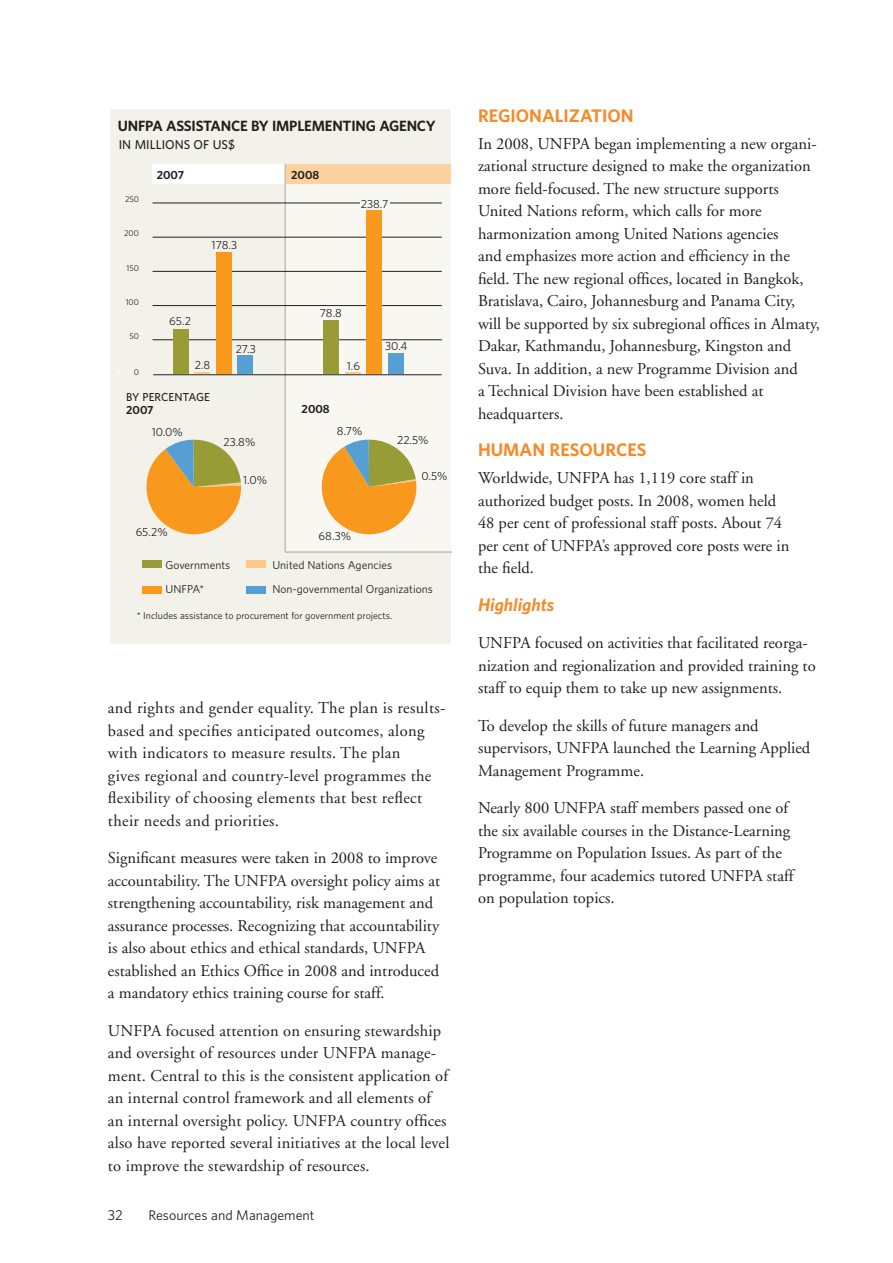
<style>
.page{position:relative;width:893px;height:1263px;background:#fff}
.page>*{position:absolute;margin:0;border:0;box-sizing:border-box;transform-origin:0 0}
.t1{font:16.5px/22.5px "Adobe Garamond";color:#231f20}
.t2{font:16.5px/22.5px "Adobe Garamond";letter-spacing:.02em;color:#231f20}
.t3{font:700 16.5px "UNFPA";color:#f68a28}
.t4{font:italic 700 16.5px "UNFPA";color:#f68a28}
.t5{font:700 13.5px "UNFPA";letter-spacing:-.015em;color:#231f20}
.t6{font:12.75px "UNFPA Text";color:#231f20}
.t7{font:600 11.7px "UNFPA";color:#231f20}
.t8{font:10.5px "UNFPA Text";color:#231f20}
.t9{font:700 10.5px "UNFPA";color:#231f20}
.t10{font:600 10.5px "UNFPA";color:#231f20}
.t11{font:9px "UNFPA Text";color:#231f20}
.t12{font:7.5px "UNFPA Text";color:#231f20}
</style>
<div class="page">
<div style="left:111px;top:109px;width:340px;height:534px;background:#f3f2ea"></div>
<div style="left:285px;top:183px;width:166px;height:368px;background:#f8f7f2"></div>
<div style="left:152px;top:164px;width:138px;height:20px;background:#fff"></div>
<div style="left:285px;top:164px;width:166px;height:20px;background:#fed29f"></div>
<hr style="left:284px;top:164px;width:2px;height:388px;background:#c1c0b3">
<hr style="left:152px;top:339px;width:290px;height:1px;background:#231f20">
<hr style="left:152px;top:305px;width:290px;height:1px;background:#231f20">
<hr style="left:152px;top:271px;width:290px;height:1px;background:#231f20">
<hr style="left:152px;top:237px;width:290px;height:1px;background:#231f20">
<hr style="left:152px;top:203px;width:290px;height:1px;background:#231f20">
<div style="left:173px;top:329px;width:15px;height:45px;background:#989c37"></div>
<svg style="left:194px;top:372px;width:16px;height:2px"></svg>
<div style="left:216px;top:252px;width:15px;height:122px;background:#f8981d"></div>
<div style="left:237px;top:355px;width:16px;height:19px;background:#559fd3"></div>
<div style="left:323px;top:320px;width:16px;height:54px;background:#989c37"></div>
<svg style="left:345px;top:373px;width:15px;height:1px"></svg>
<div style="left:366px;top:211px;width:16px;height:163px;background:#f8981d"></div>
<div style="left:388px;top:353px;width:15px;height:21px;background:#559fd3"></div>
<svg style="left:146px;top:439px;width:96px;height:96px"></svg>
<svg style="left:321px;top:439px;width:96px;height:96px"></svg>
<div style="left:142px;top:560px;width:19px;height:8px;background:#989c37"></div>
<div style="left:246px;top:560px;width:20px;height:8px;background:#fdc88a"></div>
<div style="left:142px;top:586px;width:19px;height:8px;background:#f8981d"></div>
<div style="left:246px;top:586px;width:20px;height:8px;background:#559fd3"></div>
<hr style="left:285px;top:551px;width:166px;height:2px;background:#c1c0b3">
<hr style="left:153px;top:374px;width:289px;height:1px;background:#231f20">
<div style="left:361px;top:191px;width:29px;height:17px;background:#f8f7f2"></div>
<p class="t5" style="left:118px;top:120px;width:319px">UNFPA ASSISTANCE BY IMPLEMENTING AGENCY</p>
<p class="t9" style="left:157px;top:171px;width:29px">2007</p>
<p class="t8" style="left:361px;top:200px;width:29px">238.7</p>
<p class="t7" style="left:119px;top:140px;width:117px">IN MILLIONS OF US$</p>
<p class="t9" style="left:291px;top:171px;width:30px">2008</p>
<p class="t12" style="left:125px;top:196px;width:16px">250</p>
<p class="t12" style="left:124px;top:230px;width:16px">200</p>
<p class="t12" style="left:127px;top:265px;width:14px">150</p>
<p class="t12" style="left:126px;top:299px;width:15px">100</p>
<p class="t12" style="left:129px;top:333px;width:11px">50</p>
<p class="t12" style="left:134px;top:369px;width:7px">0</p>
<p class="t8" style="left:212px;top:241px;width:27px">178.3</p>
<p class="t8" style="left:169px;top:317px;width:23px">65.2</p>
<p class="t8" style="left:236px;top:345px;width:22px">27.3</p>
<p class="t8" style="left:195px;top:360px;width:17px">2.8</p>
<p class="t8" style="left:320px;top:308px;width:24px">78.8</p>
<p class="t8" style="left:347px;top:362px;width:15px">1.6</p>
<p class="t10" style="left:126px;top:393px;width:85px">BY PERCENTAGE</p>
<p class="t9" style="left:126px;top:406px;width:29px">2007</p>
<p class="t9" style="left:302px;top:405px;width:30px">2008</p>
<p class="t8" style="left:152px;top:428px;width:33px">10.0%</p>
<p class="t8" style="left:337px;top:427px;width:27px">8.7%</p>
<p class="t8" style="left:223px;top:437px;width:33px">23.8%</p>
<p class="t8" style="left:243px;top:476px;width:25px">1.0%</p>
<p class="t8" style="left:136px;top:528px;width:34px">65.2%</p>
<p class="t8" style="left:319px;top:532px;width:34px">68.3%</p>
<p class="t8" style="left:385px;top:342px;width:24px">30.4</p>
<p class="t8" style="left:397px;top:436px;width:33px">22.5%</p>
<p class="t8" style="left:421px;top:472px;width:28px">0.5%</p>
<p class="t8" style="left:166px;top:560px;width:66px">Governments</p>
<p class="t8" style="left:272px;top:560px;width:121px">United Nations Agencies</p>
<p class="t8" style="left:166px;top:585px;width:40px">UNFPA*</p>
<p class="t8" style="left:272px;top:585px;width:162px">Non-governmental Organizations</p>
<p class="t11" style="left:137px;top:612px;width:257px">* Includes assistance to procurement for government projects.</p>
<p class="t2" style="left:108px;top:698px;width:339px">and rights and gender equality. The plan is results&shy;based and specifies anticipated outcomes, along with indicators to measure results. The plan<br>gives regional and country-level programmes the flexibility of choosing elements that best reflect their needs and priorities.</p>
<p class="t1" style="left:108px;top:848px;width:334px">Significant measures were taken in 2008 to improve accountability. The UNFPA oversight policy aims at strengthening accountability, risk management and assurance processes. Recognizing that accountability is also about ethics and ethical standards, UNFPA established an Ethics Office in 2008 and introduced a mandatory ethics training course for staff.</p>
<p class="t1" style="left:108px;top:1021px;width:343px">UNFPA focused attention on ensuring stewardship and oversight of resources under UNFPA manage&shy;ment. Central to this is the consistent application of an internal control framework and all elements of an internal oversight policy. UNFPA country offices also have reported several initiatives at the local level to improve the stewardship of resources.</p>
<p class="t6" style="left:108px;top:1210px;width:16px">32</p>
<p class="t6" style="left:148px;top:1210px;width:168px">Resources and Management</p>
<p class="t3" style="left:478px;top:109px;width:157px">REGIONALIZATION</p>
<p class="t1" style="left:478px;top:134px;width:343px">In 2008, UNFPA began implementing a new organi&shy;zational structure designed to make the organization more field-focused. The new structure supports United Nations reform, which calls for more harmonization among United Nations agencies<br>and emphasizes more action and efficiency in the field. The new regional offices, located in Bangkok, Bratislava, Cairo, Johannesburg and Panama City, will be supported by six subregional offices in Almaty, Dakar, Kathmandu, Johannesburg, Kingston and Suva. In addition, a new Programme Division and<br>a Technical Division have been established at headquarters.</p>
<p class="t3" style="left:478px;top:444px;width:170px">HUMAN RESOURCES</p>
<p class="t1" style="left:478px;top:468px;width:313px">Worldwide, UNFPA has 1,119 core staff in authorized budget posts. In 2008, women held 48 per cent of professional staff posts. About 74 per cent of UNFPA’s approved core posts were in the field.</p>
<p class="t4" style="left:478px;top:598px;width:78px">Highlights</p>
<p class="t1" style="left:478px;top:633px;width:339px">UNFPA focused on activities that facilitated reorga&shy;nization and regionalization and provided training to staff to equip them to take up new assignments.</p>
<p class="t1" style="left:478px;top:716px;width:334px">To develop the skills of future managers and supervisors, UNFPA launched the Learning Applied<br>Management Programme.</p>
<p class="t1" style="left:478px;top:798px;width:317px">Nearly 800 UNFPA staff members passed one of the six available courses in the Distance-Learning Programme on Population Issues. As part of the programme, four academics tutored UNFPA staff on population topics.</p>
</div>
